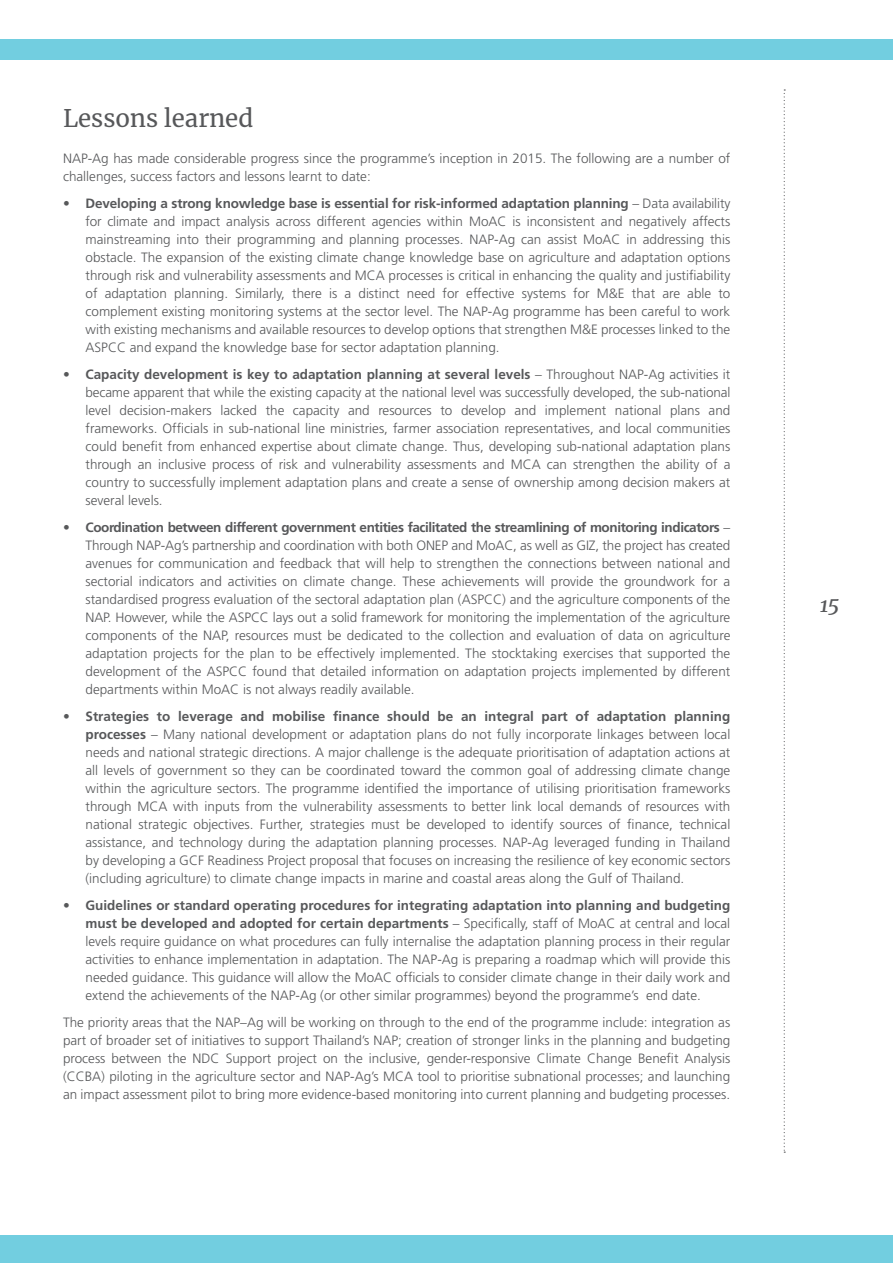
<style>
.page{position:relative;width:893px;height:1263px;background:#fff}
.page>*{position:absolute;margin:0;border:0;box-sizing:border-box;transform-origin:0 0}
.t1{font:24px "Merriweather";color:#57585a}
.body_copy{font:italic 21px "Merriweather";color:#57585a}
.t2{font:300 13.5px/18px "Frutiger";color:#57585a;text-align:justify}
.s1{font-weight:700}
</style>
<div class="page">
<svg style="left:784px;top:89px;width:1px;height:1064px"></svg>
<div style="left:0;top:1235px;width:893px;height:28px;background:#72cee0"></div>
<div style="left:0;top:39px;width:893px;height:21px;background:#72cee0"></div>
<p class="t1" style="left:63px;top:101px;width:192px">Lessons learned</p>
<p class="t2" style="left:63px;top:149px;width:669px">NAP-Ag has made considerable progress since the programme’s inception in 2015. The following are a number of challenges, success factors and lessons learnt to date:</p>
<p class="t2" style="left:86px;top:194px;width:646px;text-indent:-22px">• <span class="s1">Developing a strong knowledge base is essential for risk-informed adaptation planning</span> – Data availability for climate and impact analysis across different agencies within MoAC is inconsistent and negatively affects mainstreaming into their programming and planning processes. NAP-Ag can assist MoAC in addressing this obstacle. The expansion of the existing climate change knowledge base on agriculture and adaptation options through risk and vulnerability assessments and MCA processes is critical in enhancing the quality and justifiability of adaptation planning. Similarly, there is a distinct need for effective systems for M&amp;E that are able to complement existing monitoring systems at the sector level. The NAP-Ag programme has been careful to work with existing mechanisms and available resources to develop options that strengthen M&amp;E processes linked to the ASPCC and expand the knowledge base for sector adaptation planning.</p>
<p class="t2" style="left:86px;top:365px;width:646px;text-indent:-22px">• <span class="s1">Capacity development is key to adaptation planning at several levels</span> – Throughout NAP-Ag activities it became apparent that while the existing capacity at the national level was successfully developed, the sub-national level decision-makers lacked the capacity and resources to develop and implement national plans and frameworks. Officials in sub-national line ministries, farmer association representatives, and local communities could benefit from enhanced expertise about climate change. Thus, developing sub-national adaptation plans through an inclusive process of risk and vulnerability assessments and MCA can strengthen the ability of a country to successfully implement adaptation plans and create a sense of ownership among decision makers at several levels.</p>
<p class="t2" style="left:86px;top:518px;width:646px;text-indent:-22px">• <span class="s1">Coordination between different government entities facilitated the streamlining of monitoring indicators</span> – Through NAP-Ag’s partnership and coordination with both ONEP and MoAC, as well as GIZ, the project has created avenues for communication and feedback that will help to strengthen the connections between national and sectorial indicators and activities on climate change. These achievements will provide the groundwork for a standardised progress evaluation of the sectoral adaptation plan (ASPCC) and the agriculture components of the NAP. However, while the ASPCC lays out a solid framework for monitoring the implementation of the agriculture components of the NAP, resources must be dedicated to the collection and evaluation of data on agriculture adaptation projects for the plan to be effectively implemented. The stocktaking exercises that supported the development of the ASPCC found that detailed information on adaptation projects implemented by different departments within MoAC is not always readily available.</p>
<p class="t2" style="left:86px;top:707px;width:646px;text-indent:-22px">• <span class="s1">Strategies to leverage and mobilise finance should be an integral part of adaptation planning processes</span> – Many national development or adaptation plans do not fully incorporate linkages between local needs and national strategic directions. A major challenge is the adequate prioritisation of adaptation actions at all levels of government so they can be coordinated toward the common goal of addressing climate change within the agriculture sectors. The programme identified the importance of utilising prioritisation frameworks through MCA with inputs from the vulnerability assessments to better link local demands of resources with national strategic objectives. Further, strategies must be developed to identify sources of finance, technical assistance, and technology during the adaptation planning processes. NAP-Ag leveraged funding in Thailand by developing a GCF Readiness Project proposal that focuses on increasing the resilience of key economic sectors (including agriculture) to climate change impacts in marine and coastal areas along the Gulf of Thailand.</p>
<p class="t2" style="left:86px;top:896px;width:646px;text-indent:-22px">• <span class="s1">Guidelines or standard operating procedures for integrating adaptation into planning and budgeting must be developed and adopted for certain departments</span> – Specifically, staff of MoAC at central and local levels require guidance on what procedures can fully internalise the adaptation planning process in their regular activities to enhance implementation in adaptation. The NAP-Ag is preparing a roadmap which will provide this needed guidance. This guidance will allow the MoAC officials to consider climate change in their daily work and extend the achievements of the NAP-Ag (or other similar programmes) beyond the programme’s end date.</p>
<p class="t2" style="left:63px;top:1013px;width:669px">The priority areas that the NAP–Ag will be working on through to the end of the programme include: integration as part of broader set of initiatives to support Thailand’s NAP; creation of stronger links in the planning and budgeting process between the NDC Support project on the inclusive, gender-responsive Climate Change Benefit Analysis (CCBA) piloting in the agriculture sector and NAP-Ag’s MCA tool to prioritise subnational processes; and launching an impact assessment pilot to bring more evidence-based monitoring into current planning and budgeting processes.</p>
<p class="body_copy" style="left:820px;top:590px;width:21px">15</p>
</div>
